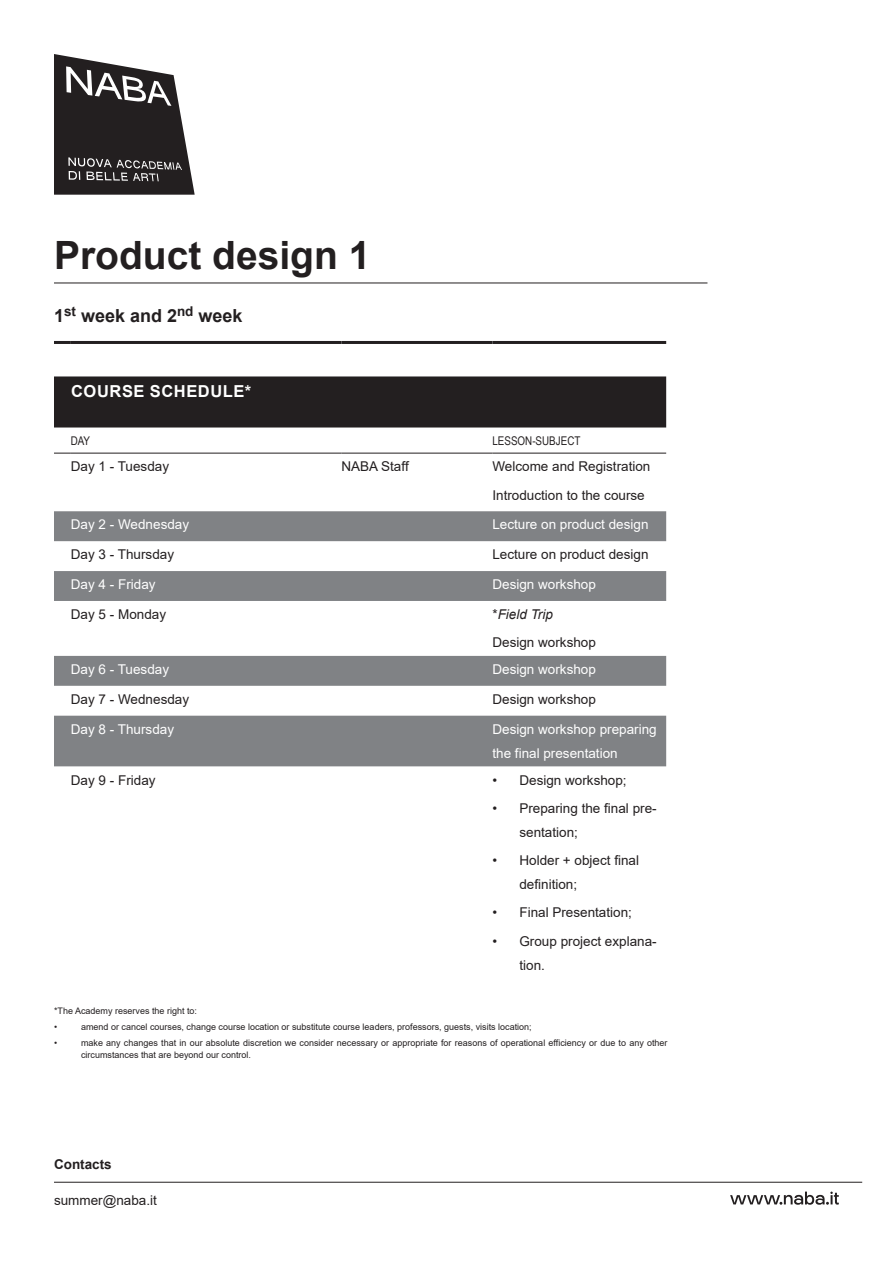
<style>
.page{position:relative;width:893px;height:1263px;background:#fff}
.page>*{position:absolute;margin:0;border:0;box-sizing:border-box;transform-origin:0 0}
.SOTTOTITOLO{font:700 39px "Arial";color:#231f20}
.TITOLO_TABELLA{font:700 18px "Arial";color:#231f20}
.t1{font:700 16.5px "Arial";letter-spacing:.035em;color:#fff}
.PARAGRAFO_TESTO{font:13.5px/24px "Arial";color:#231f20}
.PARAGRAFO_TESTO-2{font:13.5px/24px "Arial";color:#fff}
.PARAGRAFO_TESTO-3{font:italic 13.5px "Arial";color:#231f20}
.t2{font:700 13.5px "Arial";color:#231f20}
.t3{font:12px "Arial Narrow";color:#231f20}
.NOTA_a_margine{font:9px/12px "Arial";color:#231f20}
.s1{font-style:normal}
</style>
<div class="page">
<svg style="left:54px;top:54px;width:141px;height:141px"></svg>
<svg style="left:730px;top:1191px;width:109px;height:14px"></svg>
<hr style="left:54px;top:1182px;width:808px;height:1px;background:#231f20">
<div style="left:54px;top:376px;width:612px;height:51px;background:#231f20"></div>
<svg style="left:54px;top:511px;width:612px;height:255px;fill:#808285"></svg>
<svg style="left:54px;top:453px;width:17px;height:1px"></svg>
<hr style="left:71px;top:453px;width:270px;height:1px;background:#231f20">
<hr style="left:341px;top:453px;width:151px;height:1px;background:#231f20">
<hr style="left:492px;top:453px;width:174px;height:1px;background:#231f20">
<hr style="left:54px;top:341px;width:17px;height:3px;background:#231f20">
<hr style="left:71px;top:341px;width:270px;height:3px;background:#231f20">
<hr style="left:341px;top:341px;width:151px;height:3px;background:#231f20">
<hr style="left:492px;top:341px;width:174px;height:3px;background:#231f20">
<hr style="left:54px;top:283px;width:653px;height:1px;background:#231f20">
<p class="SOTTOTITOLO" style="left:54px;top:228px;width:318px">Product design 1</p>
<p class="TITOLO_TABELLA" style="left:54px;top:303px;width:190px">1<sup>st</sup> week and 2<sup>nd</sup> week</p>
<p class="t1" style="left:71px;top:379px;width:182px">COURSE SCHEDULE*</p>
<p class="t3" style="left:71px;top:432px;width:21px">DAY</p>
<p class="t3" style="left:492px;top:432px;width:90px">LESSON-SUBJECT</p>
<p class="PARAGRAFO_TESTO" style="left:71px;top:454px;width:100px">Day 1 - Tuesday</p>
<p class="PARAGRAFO_TESTO" style="left:341px;top:454px;width:69px">NABA Staff</p>
<p class="PARAGRAFO_TESTO" style="left:492px;top:454px;width:160px">Welcome and Registration</p>
<p class="PARAGRAFO_TESTO" style="left:492px;top:483px;width:154px">Introduction to the course</p>
<p class="PARAGRAFO_TESTO-2" style="left:71px;top:513px;width:120px">Day 2 - Wednesday</p>
<p class="PARAGRAFO_TESTO-2" style="left:492px;top:513px;width:158px">Lecture on product design</p>
<p class="PARAGRAFO_TESTO" style="left:71px;top:542px;width:105px">Day 3 - Thursday</p>
<p class="PARAGRAFO_TESTO" style="left:492px;top:542px;width:158px">Lecture on product design</p>
<p class="PARAGRAFO_TESTO-2" style="left:71px;top:572px;width:86px">Day 4 - Friday</p>
<p class="PARAGRAFO_TESTO-2" style="left:492px;top:572px;width:105px">Design workshop</p>
<p class="PARAGRAFO_TESTO" style="left:71px;top:602px;width:97px">Day 5 - Monday</p>
<p class="PARAGRAFO_TESTO-3" style="left:492px;top:606px;width:62px"><span class="s1">*</span>Field Trip</p>
<p class="PARAGRAFO_TESTO" style="left:492px;top:630px;width:105px">Design workshop</p>
<p class="PARAGRAFO_TESTO-2" style="left:71px;top:657px;width:100px">Day 6 - Tuesday</p>
<p class="PARAGRAFO_TESTO-2" style="left:492px;top:657px;width:105px">Design workshop</p>
<p class="PARAGRAFO_TESTO" style="left:71px;top:687px;width:120px">Day 7 - Wednesday</p>
<p class="PARAGRAFO_TESTO" style="left:492px;top:687px;width:105px">Design workshop</p>
<p class="PARAGRAFO_TESTO-2" style="left:71px;top:717px;width:105px">Day 8 - Thursday</p>
<p class="PARAGRAFO_TESTO-2" style="left:492px;top:717px;width:166px">Design workshop preparing the final presentation</p>
<p class="PARAGRAFO_TESTO" style="left:71px;top:768px;width:86px">Day 9 - Friday</p>
<p class="PARAGRAFO_TESTO" style="left:492px;top:768px;width:136px">• Design workshop;</p>
<p class="PARAGRAFO_TESTO" style="left:519px;top:796px;width:139px;text-indent:-27px">• Preparing the final pre&shy;sentation;</p>
<p class="PARAGRAFO_TESTO" style="left:519px;top:848px;width:121px;text-indent:-27px">• Holder + object final definition;</p>
<p class="PARAGRAFO_TESTO" style="left:492px;top:900px;width:141px">• Final Presentation;</p>
<p class="PARAGRAFO_TESTO" style="left:519px;top:929px;width:139px;text-indent:-27px">• Group project explana&shy;tion.</p>
<p class="NOTA_a_margine" style="left:54px;top:1004px;width:145px">*The Academy reserves the right to:</p>
<p class="NOTA_a_margine" style="left:54px;top:1021px;width:5px">•</p>
<p class="NOTA_a_margine" style="left:81px;top:1021px;width:452px">amend or cancel courses, change course location or substitute course leaders, professors, guests, visits location;</p>
<p class="NOTA_a_margine" style="left:54px;top:1037px;width:5px">•</p>
<p class="NOTA_a_margine" style="left:81px;top:1037px;width:588px">make any changes that in our absolute discretion we consider necessary or appropriate for reasons of operational efficiency or due to any other circumstances that are beyond our control.</p>
<p class="t2" style="left:54px;top:1154px;width:59px">Contacts</p>
<p class="PARAGRAFO_TESTO" style="left:54px;top:1188px;width:104px">summer@naba.it</p>
</div>
